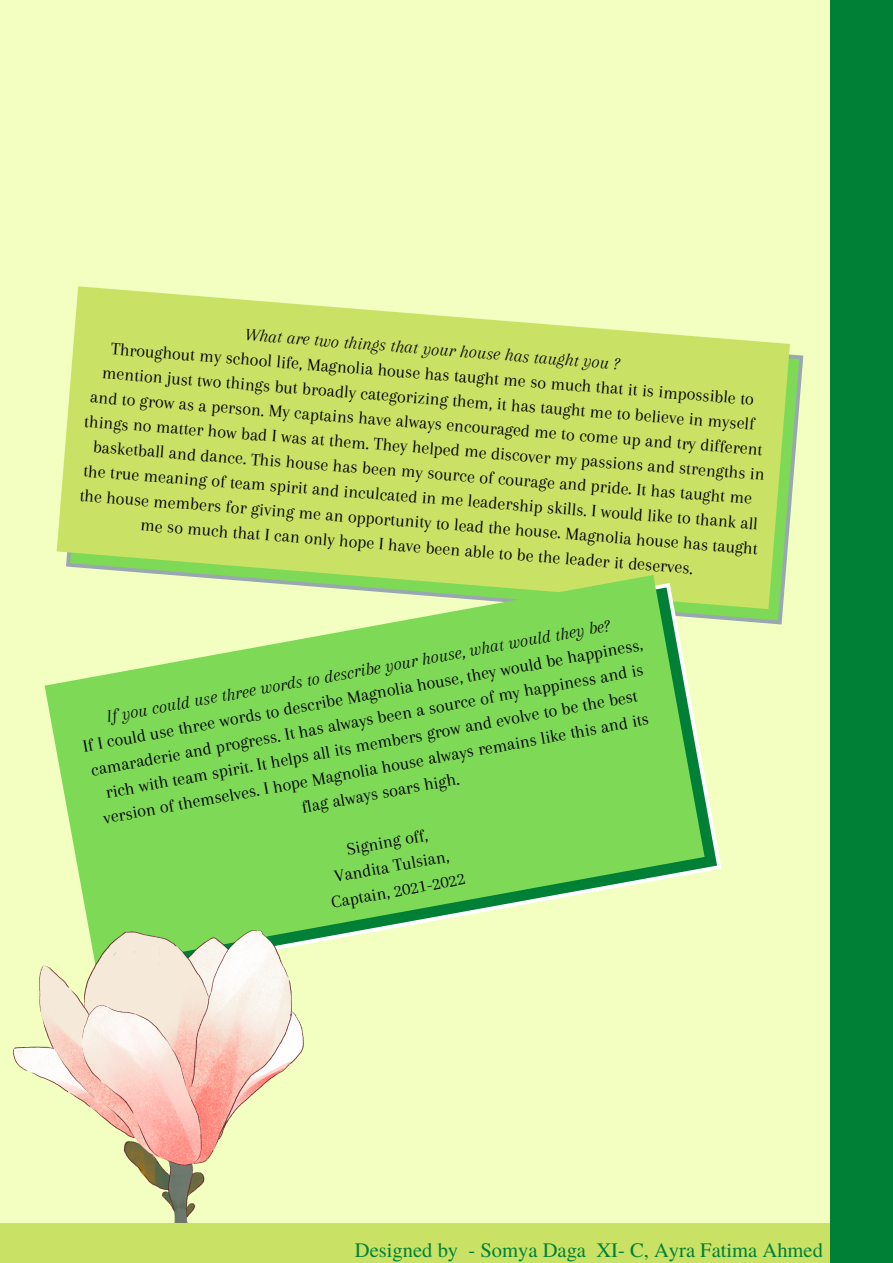
<style>
.page{position:relative;width:893px;height:1263px;background:#f3ffc1}
.page>*{position:absolute;margin:0;border:0;box-sizing:border-box;transform-origin:0 0}
.t1{font:20.55px "Te X Gyre Termes";color:#008037}
.t2{font:18px/24.8px "Arapey";color:#000;text-align:center}
.t3{font:italic 18px "Arapey";color:#000}
</style>
<div class="page">
<svg style="left:721px;top:354px;width:82px;height:270px"></svg>
<svg style="left:57px;top:286px;width:733px;height:323px;background:#cbe46f"></svg>
<svg style="left:704px;top:583px;width:17px;height:289px"></svg>
<svg style="left:45px;top:575px;width:659px;height:370px;fill:#7ed957"></svg>
<img style="left:13px;top:931px;width:291px;height:292px">
<div style="left:0;top:1223px;width:893px;height:40px;background:#c9e265"></div>
<div style="left:830px;top:0;width:63px;height:1263px;background:#008037"></div>
<p class="t3" style="left:246px;top:323px;width:377px;rotate:5deg">What are two things that your house has taught you ?</p>
<p class="t2" style="left:92px;top:332px;width:684px;rotate:5deg">Throughout my school life, Magnolia house has taught me so much that it is impossible to mention just two things but broadly categorizing them, it has taught me to believe in myself and to grow as a person. My captains have always encouraged me to come up and try different things no matter how bad I was at them. They helped me discover my passions and strengths in basketball and dance. This house has been my source of courage and pride. It has taught me the true meaning of team spirit and inculcated in me leadership skills. I would like to thank all the house members for giving me an opportunity to lead the house. Magnolia house has taught me so much that I can only hope I have been able to be the leader it deserves.</p>
<p class="t3" style="left:105px;top:705px;width:513px;rotate:-10deg">If you could use three words to describe your house, what would they be?</p>
<p class="t2" style="left:81px;top:732px;width:570px;rotate:-10deg">If I could use three words to describe Magnolia house, they would be happiness, camaraderie and progress. It has always been a source of my happiness and is rich with team spirit. It helps all its members grow and evolve to be the best version of themselves. I hope Magnolia house always remains like this and its flag always soars high.</p>
<p class="t2" style="left:321px;top:841px;width:137px;rotate:-10deg">Signing off,<br>Vandita Tulsian,<br>Captain, 2021-2022</p>
<p class="t1" style="left:355px;top:1235px;width:469px">Designed by - Somya Daga XI- C, Ayra Fatima Ahmed</p>
</div>
